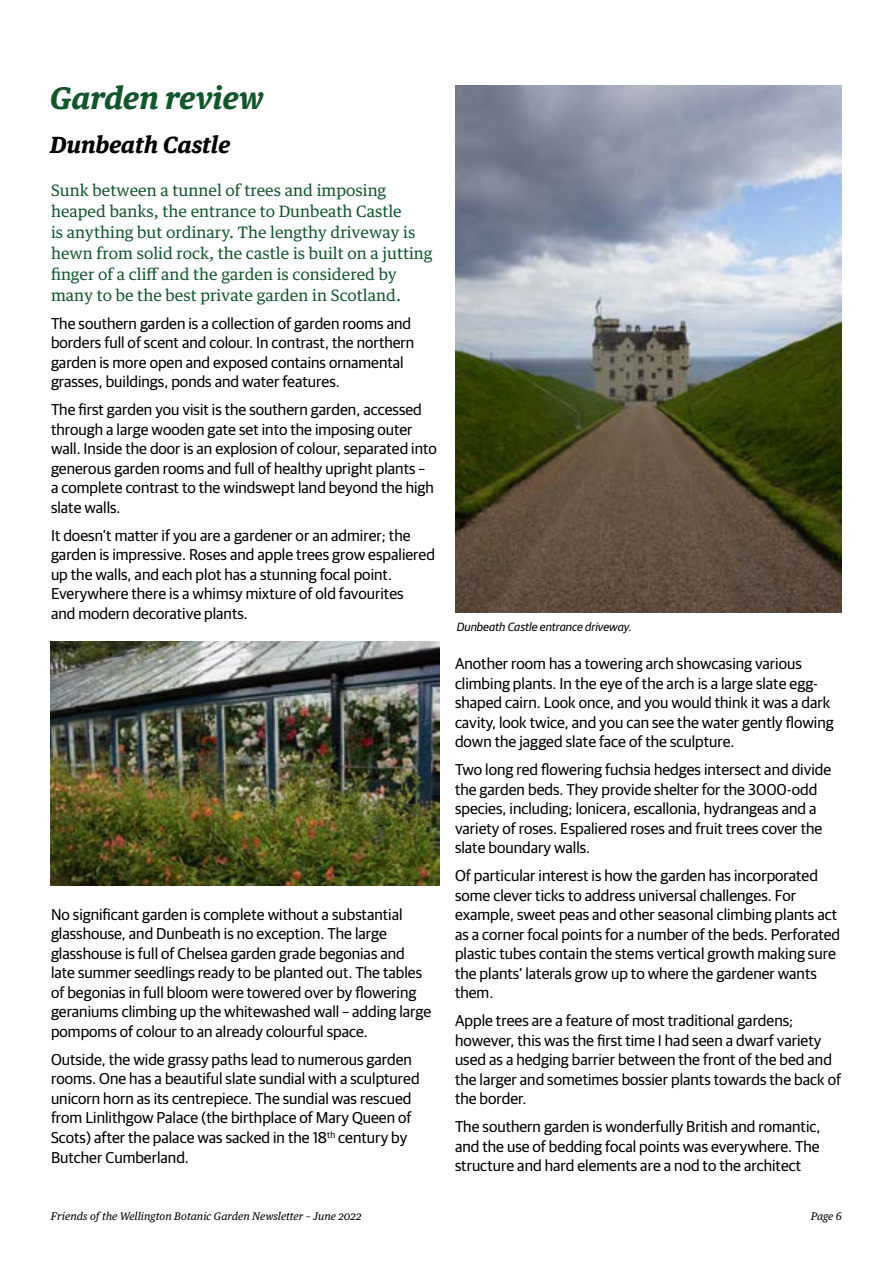
<style>
.page{position:relative;width:893px;height:1263px;background:#fff}
.page>*{position:absolute;margin:0;border:0;box-sizing:border-box;transform-origin:0 0}
.t1{font:italic 700 30px "Guardian Text Egyp TT";letter-spacing:.005em;color:#12562c}
.t2{font:italic 700 22.5px "Guardian Text Egyp TT";color:#000}
.t3{font:15.75px/19.5px "Guardian Sans";color:#000}
.t4{font:15.75px/21px "Guardian Text Egyp";color:#12562c}
.t5{font:italic 12px "Guardian Sans";color:#000}
.t6{font:italic 10.5px "Guardian Text Egyp";color:#000}
</style>
<div class="page">
<img style="left:455px;top:85px;width:387px;height:527px">
<img style="left:51px;top:641px;width:389px;height:245px">
<h1 class="t1" style="left:50px;top:73px;width:215px">Garden review</h1>
<h2 class="t2" style="left:50px;top:126px;width:182px">Dunbeath Castle</h2>
<p class="t4" style="left:51px;top:178px;width:383px">Sunk between a tunnel of trees and imposing heaped banks, the entrance to Dunbeath Castle<br>is anything but ordinary. The lengthy driveway is hewn from solid rock, the castle is built on a jutting finger of a cliff and the garden is considered by many to be the best private garden in Scotland.</p>
<p class="t3" style="left:51px;top:312px;width:365px">The southern garden is a collection of garden rooms and borders full of scent and colour. In contrast, the northern garden is more open and exposed contains ornamental grasses, buildings, ponds and water features.</p>
<p class="t3" style="left:51px;top:399px;width:387px">The first garden you visit is the southern garden, accessed through a large wooden gate set into the imposing outer wall. Inside the door is an explosion of colour, separated into generous garden rooms and full of healthy upright plants –<br>a complete contrast to the windswept land beyond the high slate walls.</p>
<p class="t3" style="left:51px;top:524px;width:385px">It doesn’t matter if you are a gardener or an admirer; the garden is impressive. Roses and apple trees grow espaliered up the walls, and each plot has a stunning focal point.<br>Everywhere there is a whimsy mixture of old favourites<br>and modern decorative plants.</p>
<p class="t3" style="left:51px;top:903px;width:382px">No significant garden is complete without a substantial glasshouse, and Dunbeath is no exception. The large glasshouse is full of Chelsea garden grade begonias and late summer seedlings ready to be planted out. The tables of begonias in full bloom were towered over by flowering geraniums climbing up the whitewashed wall – adding large pompoms of colour to an already colourful space.</p>
<p class="t3" style="left:51px;top:1048px;width:370px">Outside, the wide grassy paths lead to numerous garden rooms. One has a beautiful slate sundial with a sculptured unicorn horn as its centrepiece. The sundial was rescued from Linlithgow Palace (the birthplace of Mary Queen of Scots) after the palace was sacked in the 18<sup>th</sup> century by Butcher Cumberland.</p>
<p class="t5" style="left:457px;top:618px;width:176px">Dunbeath Castle entrance driveway.</p>
<p class="t3" style="left:455px;top:653px;width:380px">Another room has a towering arch showcasing various climbing plants. In the eye of the arch is a large slate egg&shy;shaped cairn. Look once, and you would think it was a dark cavity, look twice, and you can see the water gently flowing down the jagged slate face of the sculpture.</p>
<p class="t3" style="left:455px;top:759px;width:378px">Two long red flowering fuchsia hedges intersect and divide the garden beds. They provide shelter for the 3000-odd species, including; lonicera, escallonia, hydrangeas and a variety of roses. Espaliered roses and fruit trees cover the slate boundary walls.</p>
<p class="t3" style="left:455px;top:865px;width:387px">Of particular interest is how the garden has incorporated some clever ticks to address universal challenges. For example, sweet peas and other seasonal climbing plants act as a corner focal points for a number of the beds. Perforated plastic tubes contain the stems vertical growth making sure the plants’ laterals grow up to where the gardener wants them.</p>
<p class="t3" style="left:455px;top:1010px;width:387px">Apple trees are a feature of most traditional gardens; however, this was the first time I had seen a dwarf variety used as a hedging barrier between the front of the bed and the larger and sometimes bossier plants towards the back of the border.</p>
<p class="t3" style="left:455px;top:1116px;width:367px;text-align:justify">The southern garden is wonderfully British and romantic, and the use of bedding focal points was everywhere. The structure and hard elements are a nod to the architect</p>
<p class="t6" style="left:51px;top:1207px;width:312px">Friends of the Wellington Botanic Garden Newsletter – June 2022</p>
<p class="t6" style="left:811px;top:1207px;width:33px">Page 6</p>
</div>
